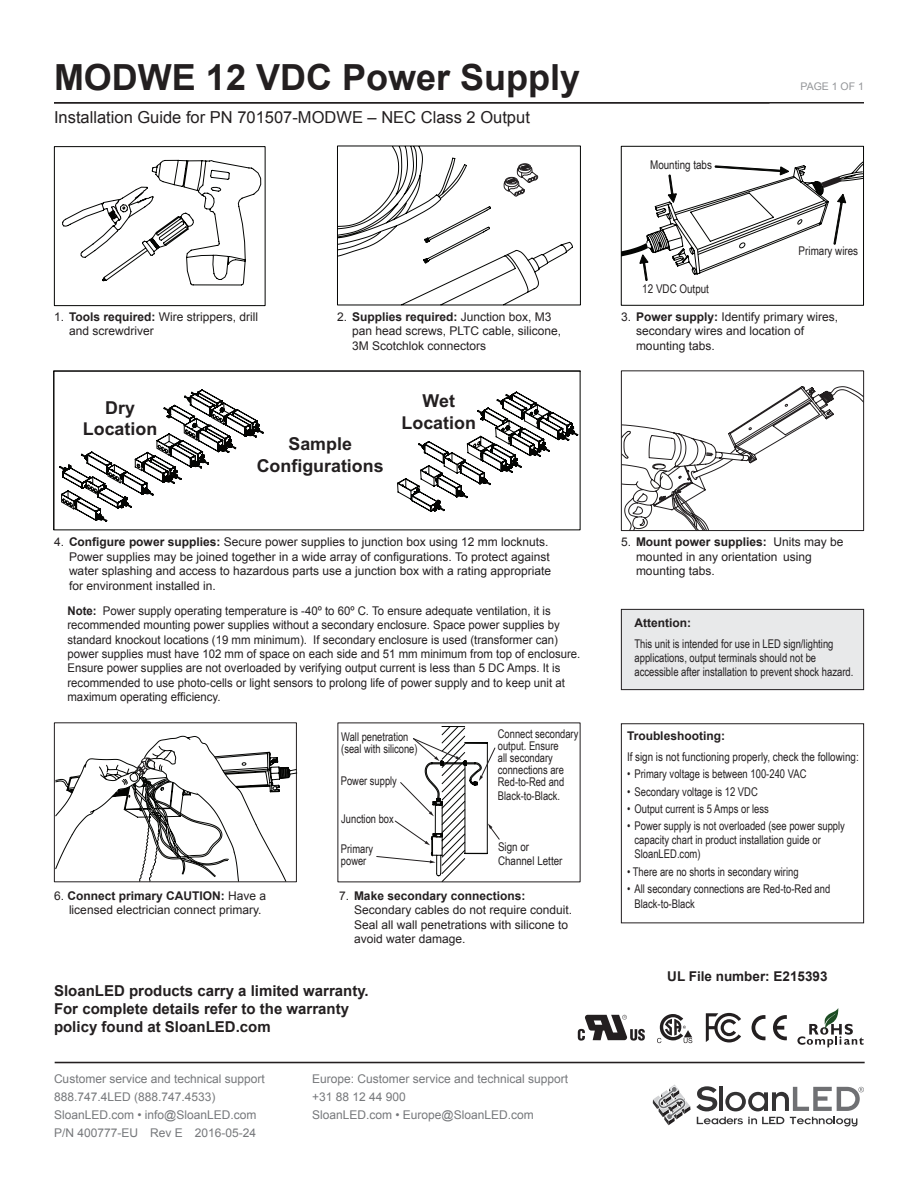
<style>
.page{position:relative;width:918px;height:1188px;background:#fff}
.page>*{position:absolute;margin:0;border:0;box-sizing:border-box;transform-origin:0 0}
.t1{font:700 36px "Arial";color:#231f20}
.t2{font:700 17.85px/21.5px "Arial";color:#231f20;text-align:center}
.t3{font:16.5px "Arial";color:#231f20}
.t4{font:700 15px/18px "Arial";color:#231f20}
.t5{font:700 13.5px "Arial";color:#231f20}
.t6{font:12px/14.4px "Arial";color:#231f20}
.t7{font:12px/14.4px "Arial";color:#231f20;scale:.95 1}
.t8{font:12px/14.1px "Arial Narrow";color:#231f20;scale:.96 1}
.t9{font:12px/18px "Arial";color:#76787b}
.t10{font:12px/12px "Arial Narrow";color:#231f20;scale:.95 1}
.t11{font:12px/14.4px "Arial Narrow";color:#231f20}
.t12{font:700 12px "Arial";color:#231f20}
.Header_Page-Numbers{font:10.5px "Arial";color:#939598}
.s1{font-weight:700}
</style>
<div class="page">
<hr style="left:55px;top:1062px;width:810px;height:1px;background:#231f20">
<svg style="left:653px;top:1085px;width:211px;height:41px"></svg>
<hr style="left:54px;top:102px;width:810px;height:2px;background:#231f20">
<div style="left:621px;top:723px;width:243px;height:200px;border:1px solid #231f20"></div>
<svg style="left:59px;top:389px;width:520px;height:133px"></svg>
<div style="left:53px;top:370px;width:528px;height:160px;border:1px solid #040503"></div>
<svg style="left:376px;top:726px;width:124px;height:156px"></svg>
<div style="left:621px;top:609px;width:243px;height:81px;background:#e8e9ea"></div>
<div style="left:621px;top:609px;width:243px;height:81px;border:1px solid #231f20"></div>
<svg style="left:337px;top:145px;width:244px;height:161px"></svg>
<svg style="left:55px;top:736px;width:242px;height:146px"></svg>
<svg style="left:621px;top:386px;width:243px;height:145px"></svg>
<svg style="left:621px;top:146px;width:243px;height:160px"></svg>
<svg style="left:54px;top:146px;width:212px;height:160px"></svg>
<svg style="left:657px;top:1014px;width:35px;height:29px"></svg>
<svg style="left:706px;top:1013px;width:35px;height:29px"></svg>
<svg style="left:773px;top:1015px;width:14px;height:25px"></svg>
<svg style="left:752px;top:1015px;width:13px;height:25px"></svg>
<svg style="left:797px;top:1008px;width:67px;height:39px"></svg>
<svg style="left:578px;top:1015px;width:67px;height:26px"></svg>
<p class="t1" style="left:54px;top:53px;width:528px">MODWE 12 VDC Power Supply</p>
<h3 class="t3" style="left:54px;top:106px;width:477px">Installation Guide for PN 701507-MODWE – NEC Class 2 Output</h3>
<p class="t11" style="left:650px;top:157px;width:63px">Mounting tabs</p>
<p class="t11" style="left:642px;top:281px;width:68px">12 VDC Output</p>
<p class="Header_Page-Numbers" style="left:801px;top:79px;width:65px">PAGE 1 OF 1</p>
<p class="t11" style="left:799px;top:243px;width:61px">Primary wires</p>
<p class="t6" style="left:69px;top:309px;width:191px;text-indent:-15px">1. <span class="s1">Tools required:</span> Wire strippers, drill and screwdriver</p>
<p class="t6" style="left:352px;top:309px;width:211px;text-indent:-15px">2. <span class="s1">Supplies required:</span> Junction box, M3 pan head screws, PLTC cable, silicone,<br>3M Scotchlok connectors</p>
<p class="t6" style="left:636px;top:309px;width:204px;text-indent:-15px">3. <span class="s1">Power supply:</span> Identify primary wires, secondary wires and location of mounting tabs.</p>
<p class="t2" style="left:83px;top:398px;width:76px">Dry<br>Location</p>
<p class="t2" style="left:402px;top:391px;width:76px">Wet<br>Location</p>
<p class="t2" style="left:257px;top:434px;width:128px">Sample<br>Configurations</p>
<p class="t6" style="left:69px;top:535px;width:484px;text-indent:-15px">4. <span class="s1">Configure power supplies:</span> Secure power supplies to junction box using 12 mm locknuts.<br>Power supplies may be joined together in a wide array of configurations. To protect against water splashing and access to hazardous parts use a junction box with a rating appropriate for environment installed in.</p>
<p class="t7" style="left:68px;top:603px;width:541px"><span class="s1">Note:</span> Power supply operating temperature is -40º to 60º C. To ensure adequate ventilation, it is recommended mounting power supplies without a secondary enclosure. Space power supplies by standard knockout locations (19 mm minimum). If secondary enclosure is used (transformer can) power supplies must have 102 mm of space on each side and 51 mm minimum from top of enclosure.<br>Ensure power supplies are not overloaded by verifying output current is less than 5 DC Amps. It is recommended to use photo-cells or light sensors to prolong life of power supply and to keep unit at maximum operating efficiency.</p>
<p class="t10" style="left:341px;top:730px;width:82px">Wall penetration (seal with silicone)</p>
<p class="t10" style="left:341px;top:775px;width:61px">Power supply</p>
<p class="t10" style="left:341px;top:813px;width:57px">Junction box</p>
<p class="t10" style="left:341px;top:843px;width:35px">Primary power</p>
<p class="t10" style="left:498px;top:727px;width:86px">Connect secondary output. Ensure<br>all secondary connections are<br>Red-to-Red and</p>
<p class="t10" style="left:498px;top:789px;width:67px">Black-to-Black.</p>
<p class="t11" style="left:498px;top:839px;width:66px">Sign or<br>Channel Letter</p>
<p class="t6" style="left:69px;top:888px;width:199px;text-indent:-15px">6. <span class="s1">Connect primary CAUTION:</span> Have a licensed electrician connect primary.</p>
<p class="t6" style="left:354px;top:888px;width:220px;text-indent:-15px">7. <span class="s1">Make secondary connections:<br></span>Secondary cables do not require conduit.<br>Seal all wall penetrations with silicone to avoid water damage.</p>
<p class="t4" style="left:54px;top:983px;width:316px">SloanLED products carry a limited warranty.<br>For complete details refer to the warranty policy found at SloanLED.com</p>
<p class="t9" style="left:54px;top:1070px;width:212px">Customer service and technical support<br>888.747.4LED (888.747.4533)<br>SloanLED.com • info@SloanLED.com</p>
<p class="t9" style="left:312px;top:1070px;width:258px">Europe: Customer service and technical support +31 88 12 44 900<br>SloanLED.com • Europe@SloanLED.com</p>
<p class="t9" style="left:54px;top:1124px;width:204px">P/N 400777-EU Rev E 2016-05-24</p>
<p class="t6" style="left:636px;top:535px;width:209px;text-indent:-15px">5. <span class="s1">Mount power supplies:</span> Units may be mounted in any orientation using mounting tabs.</p>
<p class="t12" style="left:634px;top:615px;width:58px">Attention:</p>
<p class="t8" style="left:634px;top:636px;width:230px">This unit is intended for use in LED sign/lighting applications, output terminals should not be accessible after installation to prevent shock hazard.</p>
<p class="t12" style="left:627px;top:728px;width:100px">Troubleshooting:</p>
<p class="t11" style="left:627px;top:749px;width:233px">If sign is not functioning properly, check the following:</p>
<p class="t8" style="left:627px;top:767px;width:189px">• Primary voltage is between 100-240 VAC</p>
<p class="t8" style="left:627px;top:784px;width:138px">• Secondary voltage is 12 VDC</p>
<p class="t8" style="left:627px;top:801px;width:149px">• Output current is 5 Amps or less</p>
<p class="t8" style="left:634px;top:819px;width:221px;text-indent:-7px">• Power supply is not overloaded (see power supply capacity chart in product installation guide or<br>SloanLED.com)</p>
<p class="t8" style="left:627px;top:864px;width:180px">• There are no shorts in secondary wiring</p>
<p class="t8" style="left:634px;top:881px;width:206px;text-indent:-7px">• All secondary connections are Red-to-Red and<br>Black-to-Black</p>
<p class="t5" style="left:667px;top:967px;width:162px">UL File number: E215393</p>
</div>
